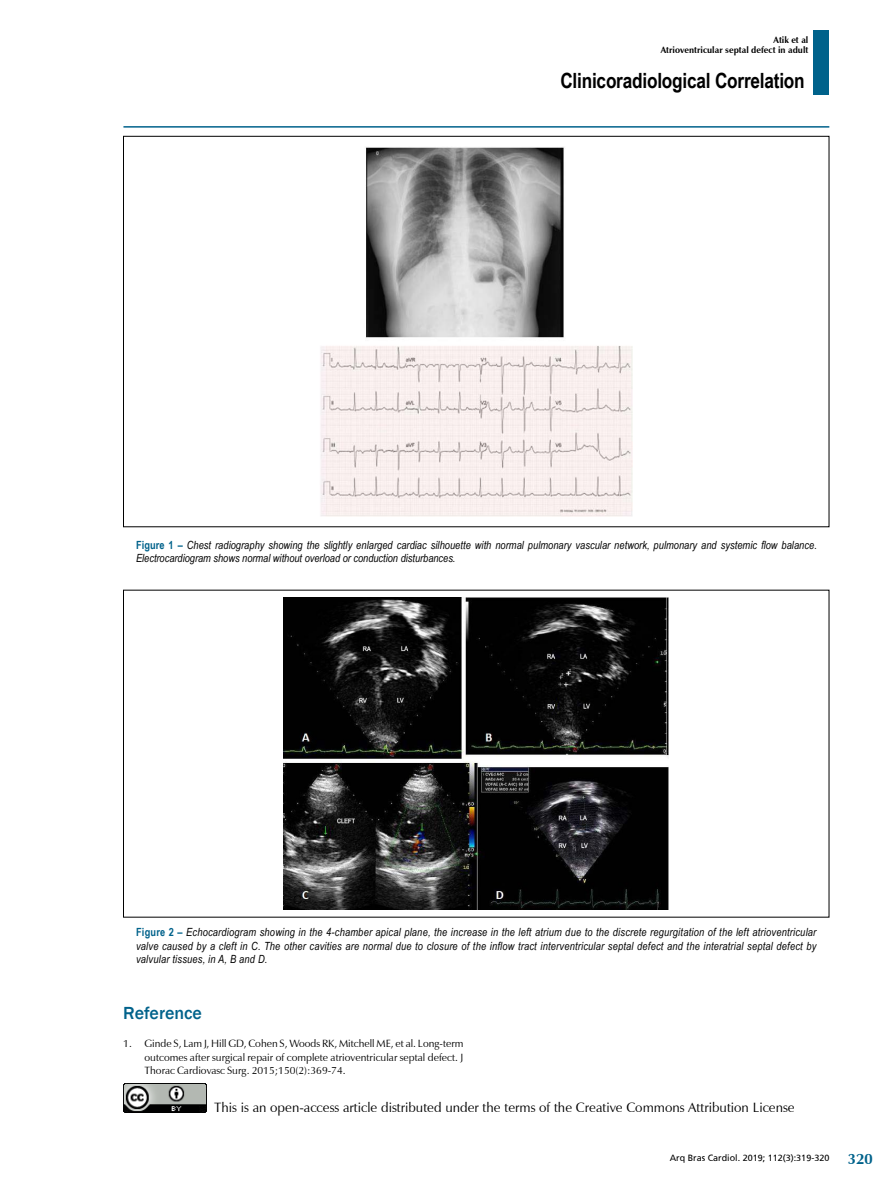
<style>
.page{position:relative;width:893px;height:1191px;background:#fff}
.page>*{position:absolute;margin:0;border:0;box-sizing:border-box;transform-origin:0 0}
.t1{font:700 21px "Arial Narrow";letter-spacing:-.01em;color:#000}
.t2{font:500 18px "Franklin Gothic";color:#00628b}
.t3{font:700 15px "Zapf Humanist 601 BT";color:#00628b}
.t4{font:13.5px "Zapf Humanist 601 BT";color:#000}
.t5{font:italic 11.25px/13.5px "Arial Narrow";letter-spacing:.005em;color:#000}
.t6{font:10.5px/13.8px "Zapf Humanist 601 BT";color:#000;text-align:justify}
.t7{font:700 9px/10.8px "Zapf Humanist 601 BT";color:#000;text-align:right}
.t8{font:9px "Frutiger";color:#000}
.s1{font-weight:700;font-style:normal;color:#00628b}
</style>
<div class="page">
<hr style="left:123px;top:126px;width:706px;height:2px;background:#00628b">
<div style="left:813px;top:30px;width:16px;height:64px;background:#00628b"></div>
<img style="left:321px;top:147px;width:312px;height:369px">
<img style="left:284px;top:597px;width:385px;height:312px">
<img style="left:123px;top:1083px;width:84px;height:29px">
<p class="t7" style="left:661px;top:34px;width:149px">Atik et al<br>Atrioventricular septal defect in adult</p>
<h1 class="t1" style="left:560px;top:64px;width:246px">Clinicoradiological Correlation</h1>
<p class="t5" style="left:136px;top:538px;width:682px"><span class="s1">Figure 1 –</span> Chest radiography showing the slightly enlarged cardiac silhouette with normal pulmonary vascular network, pulmonary and systemic flow balance.<br>Electrocardiogram shows normal without overload or conduction disturbances.</p>
<p class="t5" style="left:136px;top:925px;width:682px;text-align:justify"><span class="s1">Figure 2 –</span> Echocardiogram showing in the 4-chamber apical plane, the increase in the left atrium due to the discrete regurgitation of the left atrioventricular valve caused by a cleft in C. The other cavities are normal due to closure of the inflow tract interventricular septal defect and the interatrial septal defect by valvular tissues, in A, B and D.</p>
<h2 class="t2" style="left:123px;top:1001px;width:80px">Reference</h2>
<p class="t6" style="left:145px;top:1036px;width:320px;text-indent:-21px">1. Ginde S, Lam J, Hill GD, Cohen S, Woods RK, Mitchell ME, et al. Long-term outcomes after surgical repair of complete atrioventricular septal defect. J Thorac Cardiovasc Surg. 2015;150(2):369-74.</p>
<p class="t4" style="left:214px;top:1099px;width:582px">This is an open-access article distributed under the terms of the Creative Commons Attribution License</p>
<p class="t8" style="left:670px;top:1153px;width:161px">Arq Bras Cardiol. 2019; 112(3):319-320</p>
<h3 class="t3" style="left:848px;top:1149px;width:26px">320</h3>
</div>
